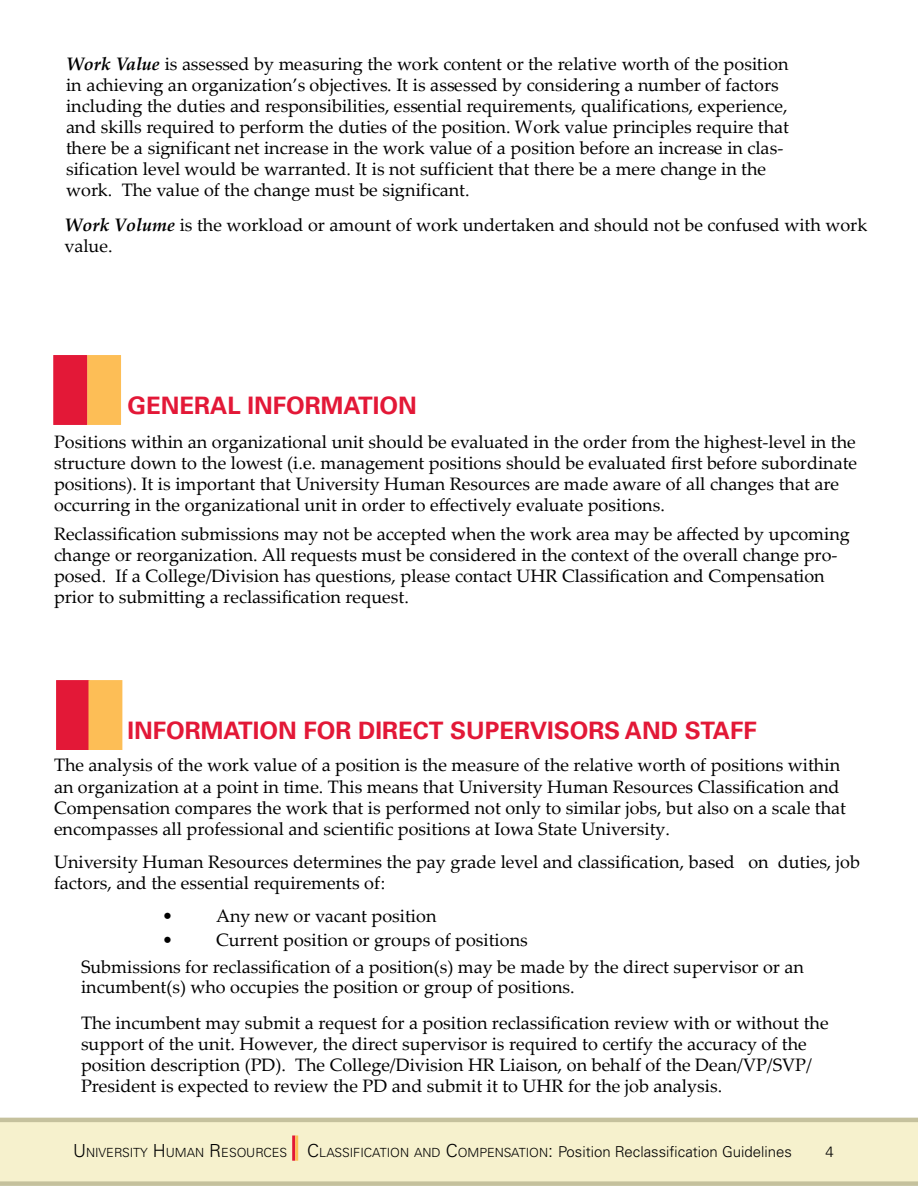
<style>
.page{position:relative;width:918px;height:1188px;background:#fff}
.page>*{position:absolute;margin:0;border:0;box-sizing:border-box;transform-origin:0 0}
.t1{font:700 24px "Univers LT Std";color:#e31837}
.t2{font:18px/21px "Palatino Linotype";color:#000}
.t3{font:300 15px "Univers LT Std";color:#000}
.t4{font:300 12.6px "Univers LT Std";color:#000}
.s1{font-weight:700;font-style:italic}
.s2{font-size:18px}
.s3{font-size:15px}
</style>
<div class="page">
<svg style="left:0;top:1118px;width:918px;height:68px;background:#efeac6"></svg>
<hr style="left:292px;top:1136px;width:3px;height:25px;background:#e31837">
<hr style="left:295px;top:1136px;width:3px;height:25px;background:#fdbe56">
<div style="left:87px;top:355px;width:34px;height:70px;background:#fdbe56;border:2px solid #fdbe56"></div>
<div style="left:53px;top:355px;width:34px;height:70px;background:#e31837;border:2px solid #e31837"></div>
<div style="left:56px;top:680px;width:34px;height:70px;background:#e31837;border:2px solid #e31837"></div>
<div style="left:88px;top:680px;width:34px;height:70px;background:#fdbe56;border:2px solid #fdbe56"></div>
<p class="t2" style="left:66px;top:53px;width:725px"><span class="s1">Work Value</span> is assessed by measuring the work content or the relative worth of the position in achieving an organization’s objectives. It is assessed by considering a number of factors including the duties and responsibilities, essential requirements, qualifications, experience, and skills required to perform the duties of the position. Work value principles require that there be a significant net increase in the work value of a position before an increase in clas&shy;sification level would be warranted. It is not sufficient that there be a mere change in the work. The value of the change must be significant.</p>
<p class="t2" style="left:65px;top:213px;width:804px;line-height:21.6px"><span class="s1">Work Volume</span> is the workload or amount of work undertaken and should not be confused with work value.</p>
<h1 class="t1" style="left:127px;top:391px;width:291px">GENERAL INFORMATION</h1>
<p class="t2" style="left:54px;top:431px;width:805px">Positions within an organizational unit should be evaluated in the order from the highest-level in the structure down to the lowest (i.e. management positions should be evaluated first before subordinate positions). It is important that University Human Resources are made aware of all changes that are occurring in the organizational unit in order to effectively evaluate positions.</p>
<p class="t2" style="left:54px;top:523px;width:797px">Reclassification submissions may not be accepted when the work area may be affected by upcoming change or reorganization. All requests must be considered in the context of the overall change pro&shy;posed. If a College/Division has questions, please contact UHR Classification and Compensation prior to submitting a reclassification request.</p>
<h1 class="t1" style="left:127px;top:716px;width:631px">INFORMATION FOR DIRECT SUPERVISORS AND STAFF</h1>
<p class="t2" style="left:54px;top:754px;width:794px">The analysis of the work value of a position is the measure of the relative worth of positions within an organization at a point in time. This means that University Human Resources Classification and Compensation compares the work that is performed not only to similar jobs, but also on a scale that encompasses all professional and scientific positions at Iowa State University.</p>
<p class="t2" style="left:54px;top:850px;width:807px">University Human Resources determines the pay grade level and classification, based on duties, job factors, and the essential requirements of:</p>
<p class="t2" style="left:162px;top:904px;width:276px">• Any new or vacant position</p>
<p class="t2" style="left:81px;top:926px;width:725px;line-height:27.2px;text-indent:81px">• Current position or groups of positions<br>Submissions for reclassification of a position(s) may be made by the direct supervisor or an</p>
<p class="t2" style="left:81px;top:968px;width:749px;line-height:36.3px">incumbent(s) who occupies the position or group of positions.<br>The incumbent may submit a request for a position reclassification review with or without the</p>
<p class="t2" style="left:81px;top:1033px;width:732px">support of the unit. However, the direct supervisor is required to certify the accuracy of the position description (PD). The College/Division HR Liaison, on behalf of the Dean/VP/SVP/<br>President is expected to review the PD and submit it to UHR for the job analysis.</p>
<p class="t4" style="left:73px;top:1145px;width:721px"><span class="s2">U</span>NIVERSITY <span class="s2">H</span>UMAN <span class="s2">R</span>ESOURCES <span class="s2">C</span>LASSIFICATION AND <span class="s2">C</span>OMPENSATION<span class="s2">:</span> <span class="s3">Position Reclassification Guidelines</span></p>
<p class="t3" style="left:825px;top:1143px;width:10px">4</p>
</div>
